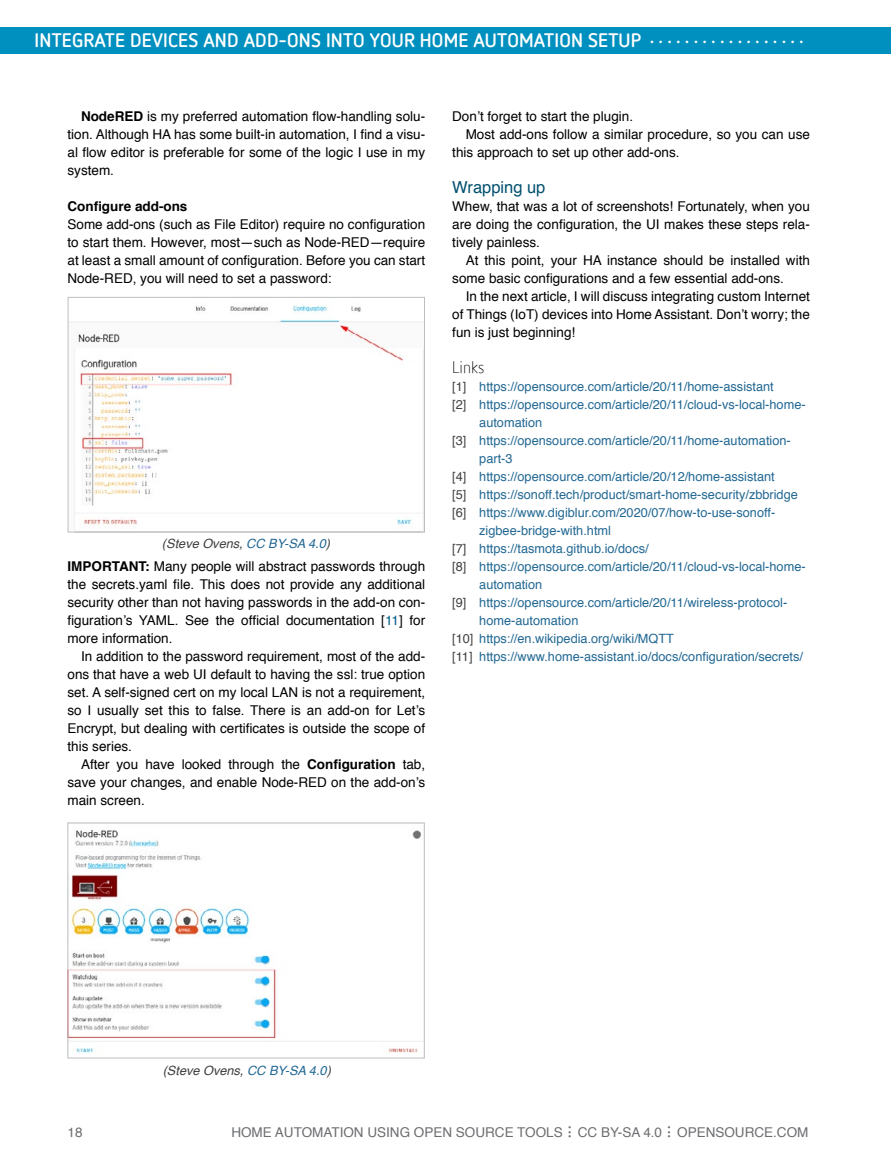
<style>
.page{position:relative;width:891px;height:1161px;background:#fff}
.page>*{position:absolute;margin:0;border:0;box-sizing:border-box;transform-origin:0 0}
.t1{font:300 33px "Netto OT";color:#6d6e71}
.t2{font:700 19.5px "Netto OT";letter-spacing:.01em;color:#fff}
.t3{font:16.5px "Helvetica";color:#01506e}
.t4{font:300 16.5px "Netto OT";color:#000}
.t5{font:13.5px/18px "Helvetica";color:#000;text-align:justify}
.t6{font:13.5px "Helvetica";color:#6d6e71}
.t7{font:700 13.5px "Helvetica";color:#000}
.t8{font:12.75px "Helvetica";color:#226893}
.t9{font:italic 12.75px "Helvetica";color:#414042}
.s1{font-weight:700}
.s2{color:#226893}
.s3{color:#005f8b}
.s4{color:#414042}
</style>
<div class="page">
<div style="left:0;top:27px;width:891px;height:27px;background:#0090bf"></div>
<img style="left:70px;top:305px;width:353px;height:225px">
<div style="left:68px;top:297px;width:357px;height:235px;border:1px solid #bcbec0"></div>
<img style="left:70px;top:830px;width:353px;height:223px">
<div style="left:68px;top:823px;width:357px;height:235px;border:1px solid #bcbec0"></div>
<h2 class="t2" style="left:35px;top:29px;width:618px">INTEGRATE DEVICES AND ADD-ONS INTO YOUR HOME AUTOMATION SETUP ...................</h2>
<p class="t5" style="left:68px;top:107px;width:359px;text-indent:14px"><span class="s1">NodeRED</span> is my preferred automation flow-handling solu&shy;tion. Although HA has some built-in automation, I find a visu&shy;al flow editor is preferable for some of the logic I use in my system.</p>
<p class="t7" style="left:68px;top:195px;width:122px">Configure add-ons</p>
<p class="t5" style="left:68px;top:215px;width:359px">Some add-ons (such as File Editor) require no configuration to start them. However, most—such as Node-RED—require at least a small amount of configuration. Before you can start Node-RED, you will need to set a password:</p>
<p class="t9" style="left:162px;top:534px;width:170px">(Steve Ovens, <span class="s2">CC BY-SA 4.0</span>)</p>
<p class="t5" style="left:68px;top:557px;width:359px"><span class="s1">IMPORTANT:</span> Many people will abstract passwords through the secrets.yaml file. This does not provide any additional security other than not having passwords in the add-on con&shy;figuration’s YAML. See the official documentation [<span class="s3">11</span>] for more information.</p>
<p class="t5" style="left:68px;top:647px;width:359px;text-indent:14px">In addition to the password requirement, most of the add&shy;ons that have a web UI default to having the ssl: true option set. A self-signed cert on my local LAN is not a requirement, so I usually set this to false. There is an add-on for Let’s Encrypt, but dealing with certificates is outside the scope of this series.</p>
<p class="t5" style="left:68px;top:755px;width:359px;text-indent:14px">After you have looked through the <span class="s1">Configuration</span> tab, save your changes, and enable Node-RED on the add-on’s main screen.</p>
<p class="t5" style="left:452px;top:107px;width:182px">Don’t forget to start the plugin.</p>
<p class="t5" style="left:466px;top:125px;width:346px">Most add-ons follow a similar procedure, so you can use</p>
<p class="t5" style="left:452px;top:143px;width:229px">this approach to set up other add-ons.</p>
<p class="t3" style="left:452px;top:174px;width:95px">Wrapping up</p>
<p class="t5" style="left:452px;top:197px;width:359px">Whew, that was a lot of screenshots! Fortunately, when you are doing the configuration, the UI makes these steps rela&shy;tively painless.</p>
<p class="t5" style="left:452px;top:251px;width:359px;text-indent:14px">At this point, your HA instance should be installed with some basic configurations and a few essential add-ons.</p>
<p class="t5" style="left:452px;top:287px;width:359px;text-indent:14px">In the next article, I will discuss integrating custom Internet of Things (IoT) devices into Home Assistant. Don’t worry; the fun is just beginning!</p>
<p class="t4" style="left:452px;top:358px;width:34px">Links</p>
<p class="t8" style="left:452px;top:376px;width:323px"><span class="s4">[1]</span> https://opensource.com/article/20/11/home-assistant</p>
<p class="t8" style="left:452px;top:394px;width:355px"><span class="s4">[2]</span> https://opensource.com/article/20/11/cloud-vs-local-home-</p>
<p class="t8" style="left:479px;top:412px;width:65px">automation</p>
<p class="t8" style="left:452px;top:430px;width:340px"><span class="s4">[3]</span> https://opensource.com/article/20/11/home-automation-</p>
<p class="t8" style="left:479px;top:448px;width:35px">part-3</p>
<p class="t8" style="left:452px;top:466px;width:324px"><span class="s4">[4]</span> https://opensource.com/article/20/12/home-assistant</p>
<p class="t8" style="left:452px;top:484px;width:347px"><span class="s4">[5]</span> https://sonoff.tech/product/smart-home-security/zbbridge</p>
<p class="t8" style="left:452px;top:502px;width:325px"><span class="s4">[6]</span> https://www.digiblur.com/2020/07/how-to-use-sonoff-</p>
<p class="t8" style="left:479px;top:520px;width:133px">zigbee-bridge-with.html</p>
<p class="t8" style="left:452px;top:538px;width:198px"><span class="s4">[7]</span> https://tasmota.github.io/docs/</p>
<p class="t8" style="left:452px;top:556px;width:355px"><span class="s4">[8]</span> https://opensource.com/article/20/11/cloud-vs-local-home-</p>
<p class="t8" style="left:479px;top:574px;width:65px">automation</p>
<p class="t8" style="left:452px;top:592px;width:337px"><span class="s4">[9]</span> https://opensource.com/article/20/11/wireless-protocol-</p>
<p class="t8" style="left:479px;top:610px;width:101px">home-automation</p>
<p class="t8" style="left:452px;top:628px;width:223px"><span class="s4">[10]</span> https://en.wikipedia.org/wiki/MQTT</p>
<p class="t8" style="left:452px;top:646px;width:352px"><span class="s4">[11]</span> https://www.home-assistant.io/docs/configuration/secrets/</p>
<p class="t9" style="left:163px;top:1060px;width:170px">(Steve Ovens, <span class="s2">CC BY-SA 4.0</span>)</p>
<p class="t6" style="left:68px;top:1122px;width:17px">18</p>
<p class="t6" style="left:231px;top:1122px;width:333px">HOME AUTOMATION USING OPEN SOURCE TOOLS</p>
<h1 class="t1" style="left:566px;top:1103px;width:8px">...</h1>
<p class="t6" style="left:578px;top:1122px;width:86px">CC BY-SA 4.0</p>
<h1 class="t1" style="left:666px;top:1103px;width:8px">...</h1>
<p class="t6" style="left:677px;top:1122px;width:133px">OPENSOURCE.COM</p>
</div>
